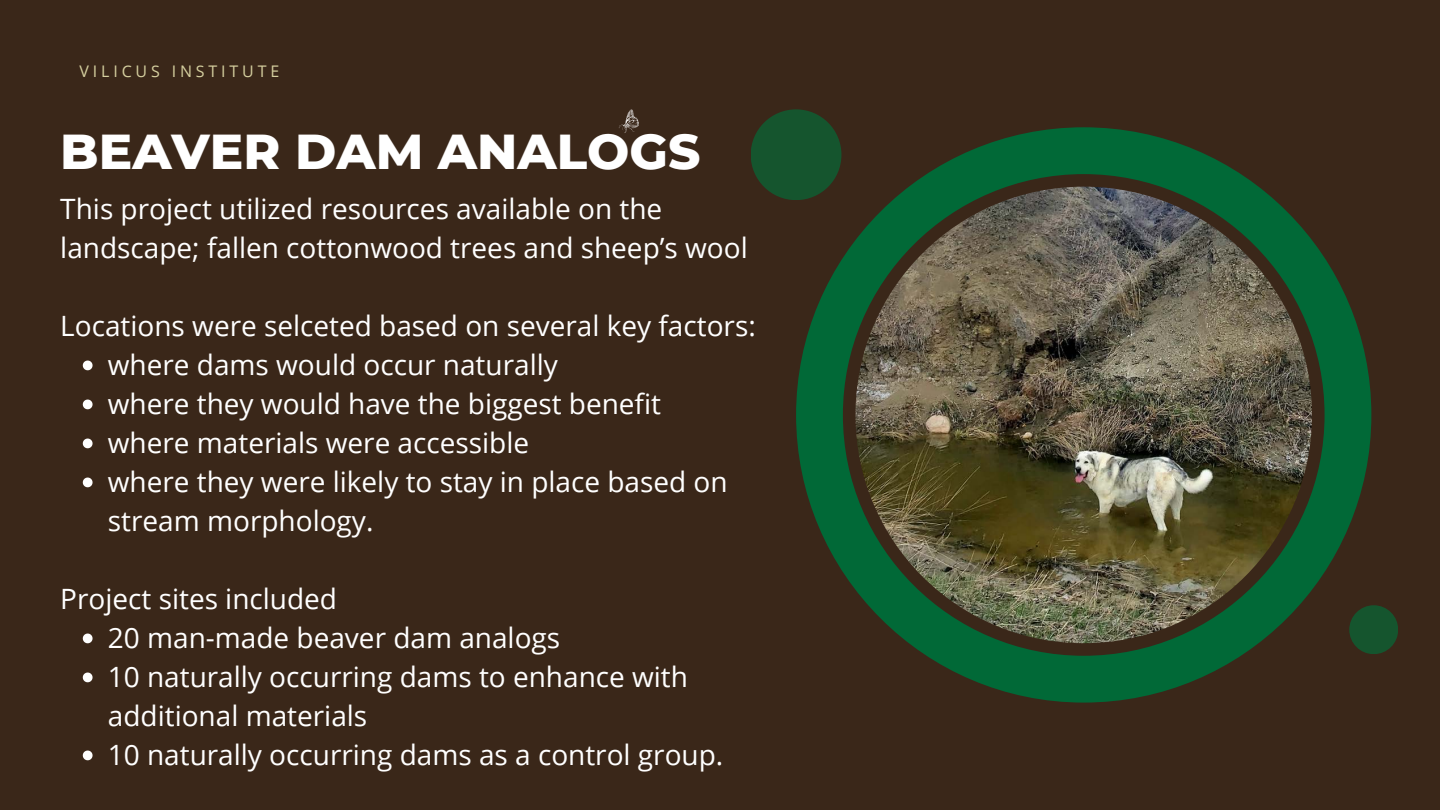
<style>
.page{position:relative;width:1440px;height:810px;background:#3a2719}
.page>*{position:absolute;margin:0;border:0;box-sizing:border-box;transform-origin:0 0}
.t1{font:800 50px "Montserrat";color:#fff}
.t2{font:28px/39px "Open Sans";color:#fff}
.t3{font:16px "Open Sans";letter-spacing:.24em;color:#d5cf9f}
</style>
<div class="page">
<svg style="left:796px;top:127px;width:575px;height:576px"></svg>
<div style="left:1349px;top:605px;width:49px;height:49px;background:#15552e;border-radius:50%"></div>
<div style="left:751px;top:109px;width:90px;height:91px;background:#15552e;border-radius:50%"></div>
<svg style="left:619px;top:109px;width:20px;height:24px"></svg>
<svg style="left:83px;top:361px;width:10px;height:9px"></svg>
<svg style="left:83px;top:400px;width:10px;height:9px"></svg>
<svg style="left:83px;top:439px;width:10px;height:9px"></svg>
<svg style="left:83px;top:478px;width:10px;height:9px"></svg>
<svg style="left:83px;top:634px;width:10px;height:9px"></svg>
<svg style="left:83px;top:673px;width:10px;height:9px"></svg>
<svg style="left:83px;top:751px;width:10px;height:9px"></svg>
<p class="t3" style="left:80px;top:60px;width:201px">VILICUS INSTITUTE</p>
<p class="t1" style="left:60px;top:120px;width:642px">BEAVER DAM ANALOGS</p>
<h1 class="t2" style="left:60px;top:188px;width:689px">This project utilized resources available on the landscape; fallen cottonwood trees and sheep’s wool</h1>
<p class="t2" style="left:60px;top:305px;width:697px">Locations were selceted based on several key factors:</p>
<h2 class="t2" style="left:108px;top:344px;width:451px">where dams would occur naturally</h2>
<h2 class="t2" style="left:108px;top:383px;width:555px">where they would have the biggest benefit</h2>
<p class="t2" style="left:108px;top:422px;width:423px">where materials were accessible</p>
<p class="t2" style="left:108px;top:461px;width:621px">where they were likely to stay in place based on stream morphology.</p>
<p class="t2" style="left:60px;top:578px;width:278px">Project sites included</p>
<p class="t2" style="left:108px;top:617px;width:454px">20 man-made beaver dam analogs</p>
<h2 class="t2" style="left:108px;top:656px;width:582px">10 naturally occurring dams to enhance with additional materials</h2>
<p class="t2" style="left:108px;top:734px;width:617px">10 naturally occurring dams as a control group.</p>
</div>
